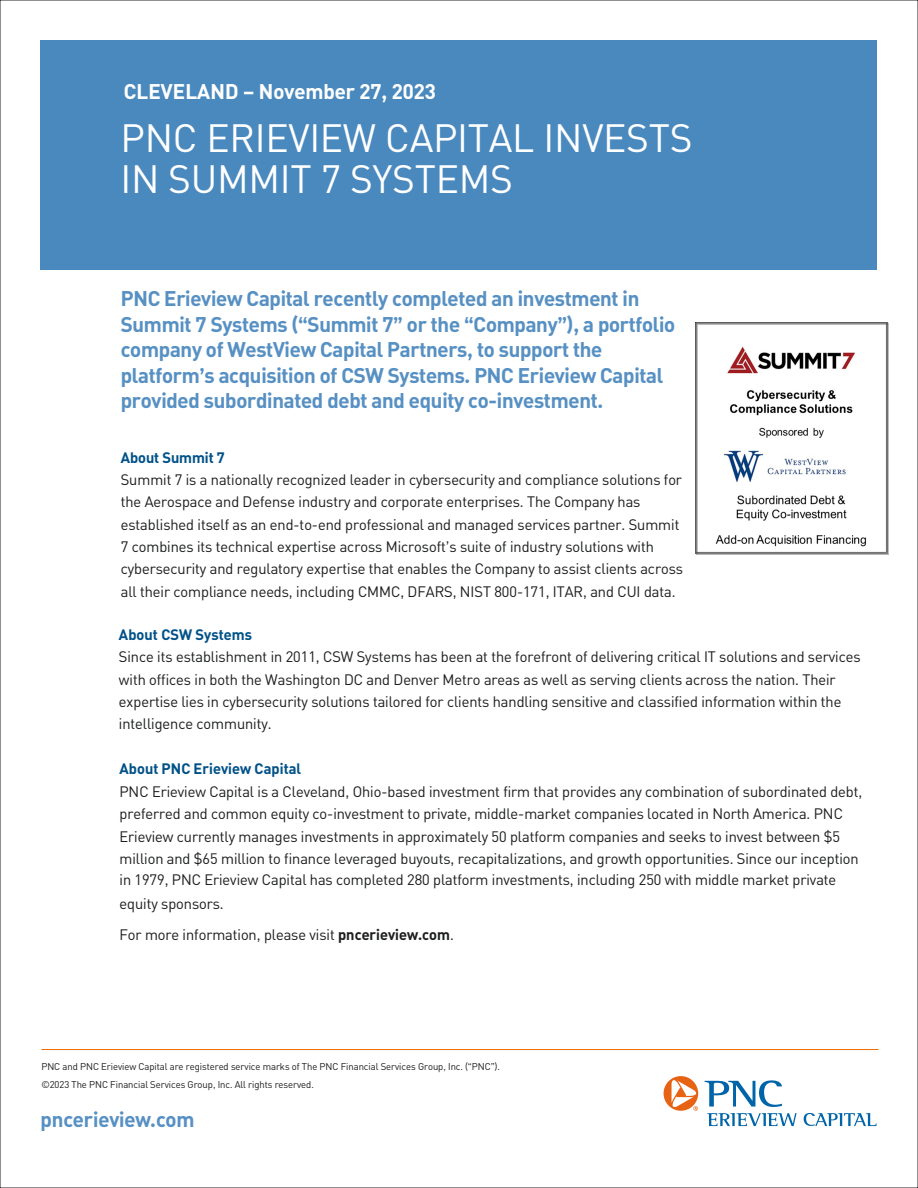
<style>
.page{position:relative;width:918px;height:1188px;background:#fff}
.page>*{position:absolute;margin:0;border:0;box-sizing:border-box;transform-origin:0 0}
.t1{font:39px/40.7px "PNC Brand 2";letter-spacing:.01em;color:#fff}
.t2{font:21px/25.5px "PNC Brand Bold 4";letter-spacing:-.01em;color:#5790c3}
.t3{font:21px "PNC Brand Bold 6";letter-spacing:.01em;color:#fff}
.t4{font:21px "PNC Brand Bold 6";color:#5790c3}
.t5{font:15px/22.2px "PNC Brand 2";color:#1d1e1f}
.t6{font:15px/22.2px "PNC Brand 6";color:#1d1e1f}
.t7{font:15px/22.4px "PNC Brand 7";color:#1d1e1f}
.t8{font:15px "PNC Brand 8";color:#1d1e1f}
.t9{font:15px "PNC Brand Bold 6";letter-spacing:.01em;color:#005188}
.t10{font:15px "PNC Brand Bold 3";letter-spacing:.01em;color:#005288}
.t11{font:15px "PNC Brand Bold 4";color:#005288}
.t12{font:9.75px "PNC Brand 8";color:#1d1e1f}
.s1{font-family:"PNC Brand";font-weight:700}
.s2{font-family:"PNC Brand Bold 2"}
.s3{font-family:"PNC Brand 4"}
.s4{font-family:"PNC Brand 5"}
.s5{font-family:"PNC Brand Bold 5"}
.s6{font-family:"PNC Brand"}
.s7{font-family:"PNC Brand Bold 3"}
.s8{font-family:"PNC Brand 3"}
.s9{font-family:"PNC Brand Bold 6"}
.s10{font-family:"PNC Brand 2"}
</style>
<div class="page">
<hr style="left:41px;top:1049px;width:837px;height:1px;background:#ef6a00">
<div style="left:40px;top:40px;width:838px;height:230px;background:#4a89be"></div>
<img style="left:695px;top:323px;width:194px;height:231px">
<svg style="left:705px;top:1080px;width:77px;height:27px"></svg>
<svg style="left:664px;top:1076px;width:34px;height:35px"></svg>
<svg style="left:707px;top:1113px;width:90px;height:13px"></svg>
<svg style="left:804px;top:1113px;width:73px;height:13px"></svg>
<h1 class="t3" style="left:124px;top:78px;width:313px">CLEVELAND – <span class="s1">November 27</span>, 202<span class="s2">3</span></h1>
<h1 class="t1" style="left:121px;top:117px;width:573px">PNC ERIEVIEW CAPITAL INVESTS<br>I<span class="s3">N</span> <span class="s4">SUMMIT 7 SYSTEMS</span></h1>
<p class="t2" style="left:121px;top:285px;width:556px">PNC Erieview Capital recently completed an investment in Summit 7 Systems (“Summit 7” or the “Company”), a portfolio company of WestView Capital Partners, to support the platform’s acquisition of CSW Systems. PNC Erieview Capital provided subordinated debt and equity co-investment.</p>
<h2 class="t11" style="left:121px;top:447px;width:106px"><span class="s5">About</span> Summit 7</h2>
<p class="t6" style="left:121px;top:469px;width:563px;line-height:21.6px">Summit 7 is a nationally recognized leader in cybersecurity and compliance solutions for the Aerospace and Defense industry and corporate enterprises. The Company has</p>
<p class="t6" style="left:121px;top:513px;width:564px">established itself as an end-to-end professional and managed services partner. Summit 7 combines its technical expertise across Microsoft’s suite of industry solutions with cybersecurity and regulatory expertise that enables the Company to assist clients across all their compliance needs, including CMMC, DFARS, NIST 800-171, ITAR, and CUI data<span class="s6">.</span></p>
<h2 class="t10" style="left:119px;top:625px;width:135px">About CSW Systems</h2>
<p class="t7" style="left:119px;top:645px;width:743px">Since its establishment in 2011, CSW Systems has been at the forefront of delivering critical IT solutions and services with offices in both the Washington DC and Denver Metro areas as well as serving clients across the nation. Their expertise lies in cybersecurity solutions tailored for clients handling sensitive and classified information within the intelligence community.</p>
<h2 class="t9" style="left:120px;top:759px;width:183px"><span class="s7">A</span>bout PNC Erieview Capital</h2>
<p class="t5" style="left:120px;top:780px;width:744px">PNC Erieview Capital is a Cleveland, Ohio-based investment firm that provides any combination of subordinated debt, preferred and common equity co-investment to private, middle-market companies located in North America. PNC Erieview currently manages investments in approximately 50 platform companies and seeks to invest between $5 million and $65 million to finance leveraged buyouts, recapitalizations, and growth opportunities. Since our inception in 1979, PNC Erieview Capital has completed <span class="s8">280</span> platform investments, including 2<span class="s8">50</span> with middle market private</p>
<p class="t5" style="left:120px;top:892px;width:106px">equity sponsors.</p>
<p class="t8" style="left:120px;top:926px;width:336px">For more information, please visit <span class="s9">pncerieview.com</span>.</p>
<p class="t12" style="left:41px;top:1061px;width:460px">PNC and PNC Erieview Capital are registered service marks of The PNC Financial Services Group, Inc. (“PNC”).</p>
<p class="t12" style="left:41px;top:1079px;width:274px">©202<span class="s10">3</span> The PNC Financial Services Group, Inc. All rights reserved.</p>
<p class="t4" style="left:41px;top:1105px;width:155px">pncerieview.com</p>
</div>
